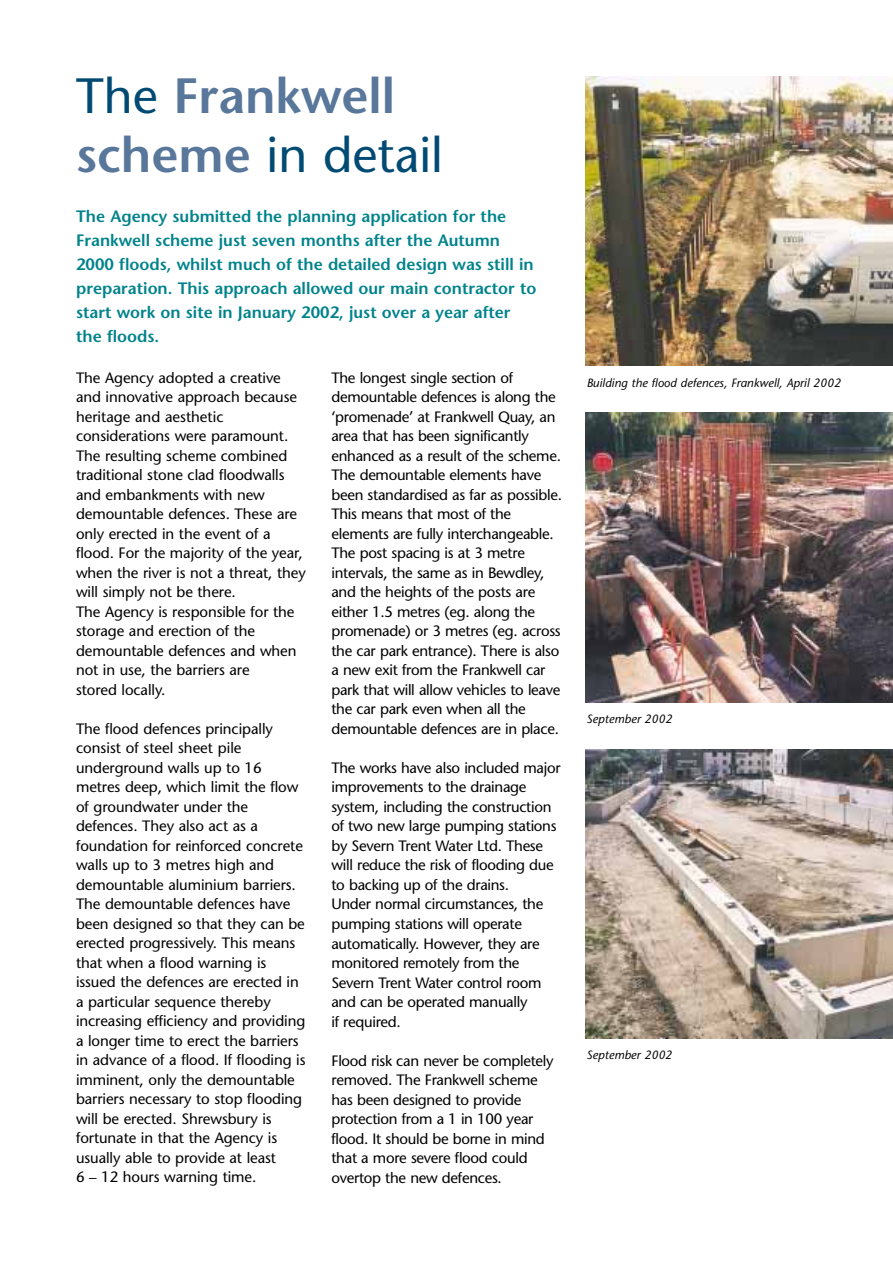
<style>
.page{position:relative;width:893px;height:1262px;background:#fff}
.page>*{position:absolute;margin:0;border:0;box-sizing:border-box;transform-origin:0 0}
.t1{font:600 49.5px/59.4px "Stone Sans";color:#58779a}
.t2{font:600 16.5px/24px "Stone Sans";color:#00838b}
.t3{font:15px/19.5px "Stone Sans";letter-spacing:-.005em;color:#000}
.t4{font:italic 12px "Stone Sans";letter-spacing:.005em;color:#000}
.s1{font-weight:400;color:#004a73}
</style>
<div class="page">
<img style="left:585px;top:412px;width:307px;height:290px">
<img style="left:585px;top:749px;width:307px;height:289px">
<img style="left:585px;top:76px;width:307px;height:290px">
<h1 class="t1" style="left:76px;top:71px;width:368px"><span class="s1">The</span> Frankwell scheme <span class="s1">in detail</span></h1>
<p class="t2" style="left:76px;top:206px;width:462px">The Agency submitted the planning application for the Frankwell scheme just seven months after the Autumn 2000 floods, whilst much of the detailed design was still in preparation. This approach allowed our main contractor to start work on site in January 2002, just over a year after the floods.</p>
<p class="t3" style="left:76px;top:369px;width:231px">The Agency adopted a creative and innovative approach because heritage and aesthetic considerations were paramount.<br>The resulting scheme combined traditional stone clad floodwalls and embankments with new demountable defences. These are only erected in the event of a flood. For the majority of the year, when the river is not a threat, they will simply not be there.<br>The Agency is responsible for the storage and erection of the demountable defences and when not in use, the barriers are<br>stored locally.</p>
<p class="t3" style="left:76px;top:720px;width:231px">The flood defences principally consist of steel sheet pile underground walls up to 16 metres deep, which limit the flow of groundwater under the defences. They also act as a foundation for reinforced concrete walls up to 3 metres high and demountable aluminium barriers.<br>The demountable defences have been designed so that they can be erected progressively. This means that when a flood warning is issued the defences are erected in a particular sequence thereby increasing efficiency and providing a longer time to erect the barriers in advance of a flood. If flooding is imminent, only the demountable barriers necessary to stop flooding will be erected. Shrewsbury is fortunate in that the Agency is usually able to provide at least<br>6 – 12 hours warning time.</p>
<p class="t3" style="left:331px;top:369px;width:232px">The longest single section of demountable defences is along the ‘promenade’ at Frankwell Quay, an area that has been significantly enhanced as a result of the scheme.<br>The demountable elements have been standardised as far as possible.<br>This means that most of the elements are fully interchangeable.<br>The post spacing is at 3 metre intervals, the same as in Bewdley, and the heights of the posts are either 1.5 metres (eg. along the promenade) or 3 metres (eg. across the car park entrance). There is also a new exit from the Frankwell car park that will allow vehicles to leave the car park even when all the demountable defences are in place.</p>
<p class="t3" style="left:331px;top:759px;width:231px">The works have also included major improvements to the drainage system, including the construction of two new large pumping stations by Severn Trent Water Ltd. These will reduce the risk of flooding due to backing up of the drains.<br>Under normal circumstances, the pumping stations will operate automatically. However, they are monitored remotely from the<br>Severn Trent Water control room and can be operated manually<br>if required.</p>
<p class="t3" style="left:331px;top:1052px;width:224px">Flood risk can never be completely removed. The Frankwell scheme has been designed to provide protection from a 1 in 100 year flood. It should be borne in mind that a more severe flood could overtop the new defences.</p>
<p class="t4" style="left:586px;top:378px;width:256px">Building the flood defences, Frankwell, April 2002</p>
<p class="t4" style="left:586px;top:714px;width:87px">September 2002</p>
<p class="t4" style="left:586px;top:1050px;width:87px">September 2002</p>
</div>
